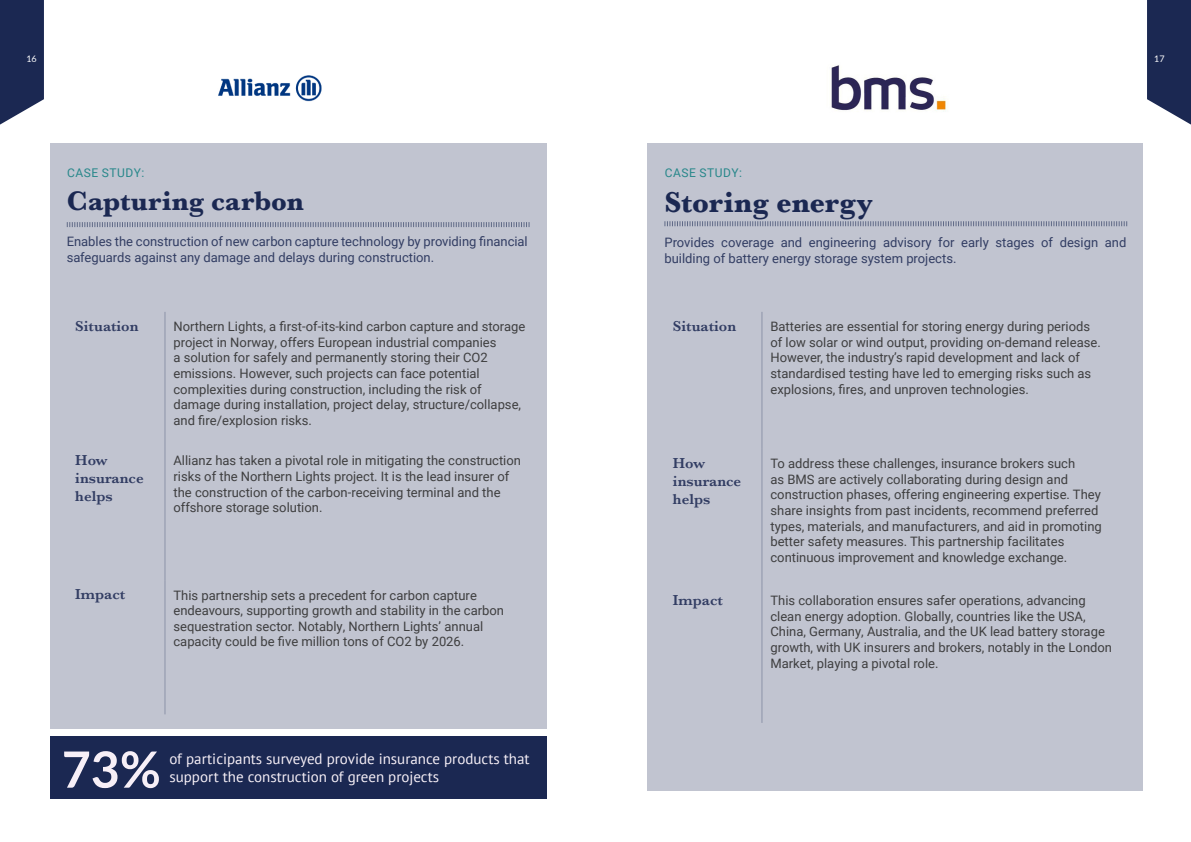
<style>
.page{position:relative;width:1191px;height:842px;background:#fff}
.page>*{position:absolute;margin:0;border:0;box-sizing:border-box;transform-origin:0 0}
.t1{font:700 50px "Lato";color:#f7eff7}
.t2{font:700 30px "Baskerville";color:#1b2852}
.t3{font:700 28px "Baskerville";color:#1b2852}
.t4{font:15px/18px "PT Sans";color:#f8f1f8}
.t5{font:600 15px/18px "Baskerville";color:#323d63}
.t6{font:13px/15.6px "Roboto";color:#3e3e3f}
.t7{font:13px/15.6px "Roboto";color:#323d63}
.t8{font:12px "Roboto";letter-spacing:.045em;color:#27878a}
.t9{font:9px "Lato";color:#fff}
</style>
<div class="page">
<svg style="left:1147px;top:0;width:44px;height:125px"></svg>
<svg style="left:0;top:0;width:44px;height:125px"></svg>
<img style="left:218px;top:75px;width:104px;height:27px">
<img style="left:831px;top:65px;width:116px;height:47px">
<div style="left:51px;top:143px;width:496px;height:586px;background:#bbbecb"></div>
<div style="left:50px;top:736px;width:497px;height:63px;background:#1b2852"></div>
<hr style="left:164px;top:312px;width:1px;height:134px;background:#8d93a8">
<hr style="left:164px;top:446px;width:1px;height:134px;background:#8d93a8">
<hr style="left:164px;top:580px;width:1px;height:134px;background:#8d93a8">
<svg style="left:67px;top:222px;width:462px;height:5px"></svg>
<div style="left:647px;top:143px;width:496px;height:648px;background:#bbbecb"></div>
<hr style="left:761px;top:312px;width:1px;height:137px;background:#8d93a8">
<hr style="left:761px;top:449px;width:1px;height:137px;background:#8d93a8">
<hr style="left:761px;top:586px;width:1px;height:137px;background:#8d93a8">
<svg style="left:664px;top:221px;width:463px;height:5px"></svg>
<p class="t9" style="left:26px;top:53px;width:12px">16</p>
<p class="t8" style="left:67px;top:167px;width:79px">CASE STUDY:</p>
<h3 class="t3" style="left:67px;top:191px;width:238px">Capturing carbon</h3>
<p class="t7" style="left:67px;top:233px;width:462px">Enables the construction of new carbon capture technology by providing financial safeguards against any damage and delays during construction.</p>
<p class="t5" style="left:75px;top:317px;width:65px">Situation</p>
<p class="t6" style="left:173px;top:318px;width:353px">Northern Lights, a first-of-its-kind carbon capture and storage project in Norway, offers European industrial companies<br>a solution for safely and permanently storing their CO2 emissions. However, such projects can face potential complexities during construction, including the risk of damage during installation, project delay, structure/collapse, and fire/explosion risks.</p>
<p class="t5" style="left:75px;top:452px;width:70px">How insurance helps</p>
<p class="t6" style="left:173px;top:454px;width:349px">Allianz has taken a pivotal role in mitigating the construction risks of the Northern Lights project. It is the lead insurer of the construction of the carbon-receiving terminal and the offshore storage solution.</p>
<p class="t5" style="left:75px;top:586px;width:51px">Impact</p>
<p class="t6" style="left:173px;top:588px;width:332px">This partnership sets a precedent for carbon capture endeavours, supporting growth and stability in the carbon sequestration sector. Notably, Northern Lights’ annual capacity could be five million tons of CO2 by 2026.</p>
<h1 class="t1" style="left:62px;top:741px;width:100px">73%</h1>
<p class="t4" style="left:169px;top:751px;width:362px">of participants surveyed provide insurance products that support the construction of green projects</p>
<p class="t9" style="left:1154px;top:53px;width:12px">17</p>
<p class="t8" style="left:664px;top:167px;width:79px">CASE STUDY:</p>
<h2 class="t2" style="left:664px;top:192px;width:210px">Storing energy</h2>
<p class="t7" style="left:664px;top:235px;width:463px">Provides coverage and engineering advisory for early stages of design and building of battery energy storage system projects.</p>
<p class="t5" style="left:673px;top:317px;width:65px">Situation</p>
<p class="t6" style="left:770px;top:319px;width:332px">Batteries are essential for storing energy during periods of low solar or wind output, providing on-demand release.<br>However, the industry’s rapid development and lack of standardised testing have led to emerging risks such as explosions, fires, and unproven technologies.</p>
<p class="t5" style="left:673px;top:455px;width:70px">How insurance helps</p>
<p class="t6" style="left:770px;top:456px;width:333px">To address these challenges, insurance brokers such<br>as BMS are actively collaborating during design and construction phases, offering engineering expertise. They share insights from past incidents, recommend preferred types, materials, and manufacturers, and aid in promoting better safety measures. This partnership facilitates continuous improvement and knowledge exchange.</p>
<p class="t5" style="left:673px;top:592px;width:51px">Impact</p>
<p class="t6" style="left:770px;top:593px;width:343px">This collaboration ensures safer operations, advancing clean energy adoption. Globally, countries like the USA, China, Germany, Australia, and the UK lead battery storage growth, with UK insurers and brokers, notably in the London Market, playing a pivotal role.</p>
</div>
